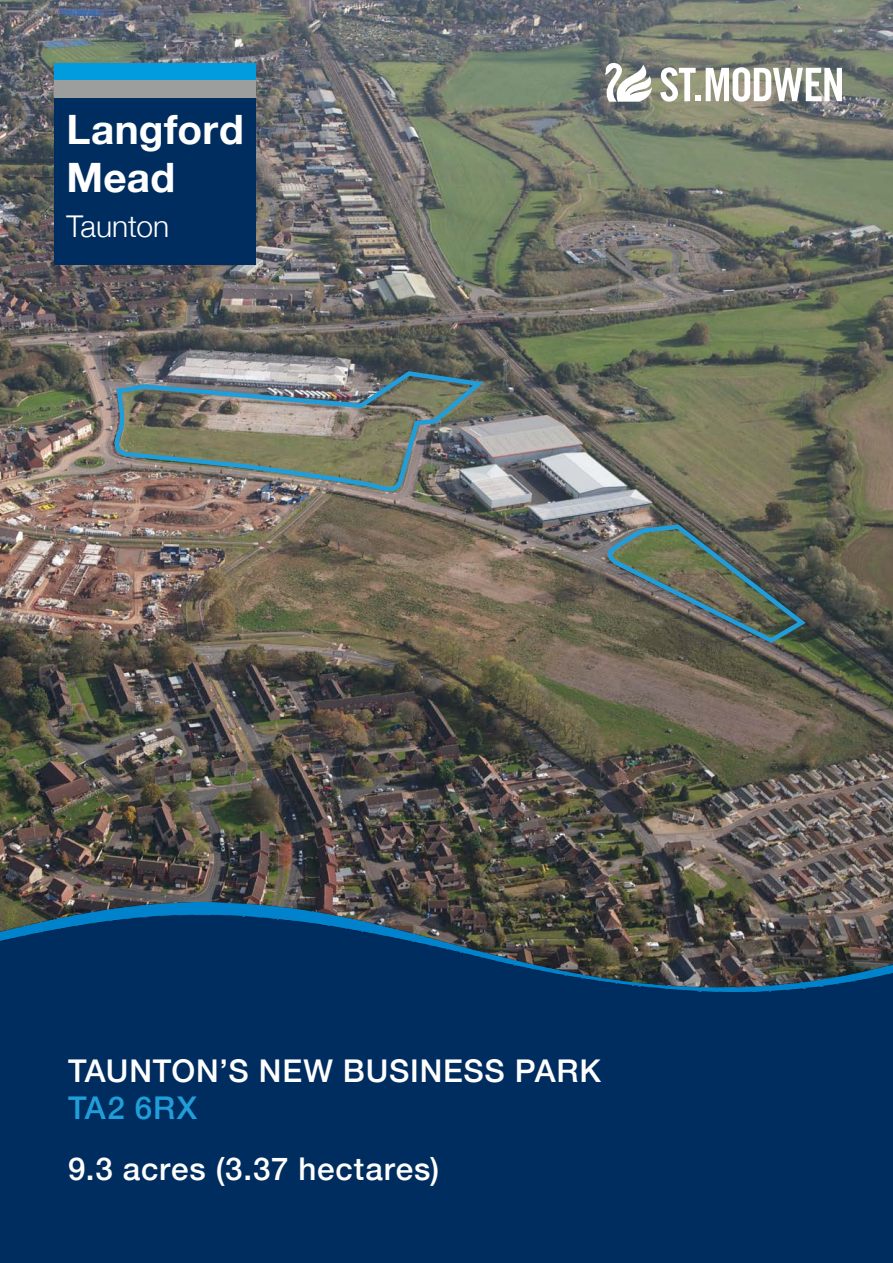
<style>
.page{position:relative;width:893px;height:1263px;background:#002d5f}
.page>*{position:absolute;margin:0;border:0;box-sizing:border-box;transform-origin:0 0}
.t1{font:700 40.5px/48.6px "Helvetica Neue";letter-spacing:.01em;color:#fff}
.t2{font:500 31.35px "Helvetica Neue";letter-spacing:.025em;color:#fff}
.t3{font:500 31.35px "Helvetica Neue";letter-spacing:.04em;color:#219eda}
.t4{font:300 30px "Helvetica Neue";color:#fff}
</style>
<div class="page">
<img style="left:0;top:0;width:893px;height:902px">
<img style="left:110px;top:369px;width:379px;height:126px">
<svg style="left:609px;top:520px;width:201px;height:125px"></svg>
<svg style="left:660px;top:67px;width:182px;height:35px"></svg>
<svg style="left:603px;top:60px;width:50px;height:42px"></svg>
<img style="left:0;top:902px;width:893px;height:90px">
<div style="left:54px;top:63px;width:202px;height:202px;background:#002d5f"></div>
<div style="left:54px;top:63px;width:202px;height:17px;background:#009cde"></div>
<div style="left:54px;top:80px;width:202px;height:18px;background:#9c9d9d"></div>
<p class="t1" style="left:66px;top:106px;width:179px">Langford<br>Mead</p>
<p class="t4" style="left:66px;top:203px;width:104px">Taunton</p>
<p class="t2" style="left:68px;top:1046px;width:534px">TAUNTON’S NEW BUSINESS PARK</p>
<p class="t3" style="left:68px;top:1082px;width:131px">TA2 6RX</p>
<p class="t2" style="left:68px;top:1144px;width:373px">9.3 acres (3.37 hectares)</p>
</div>
